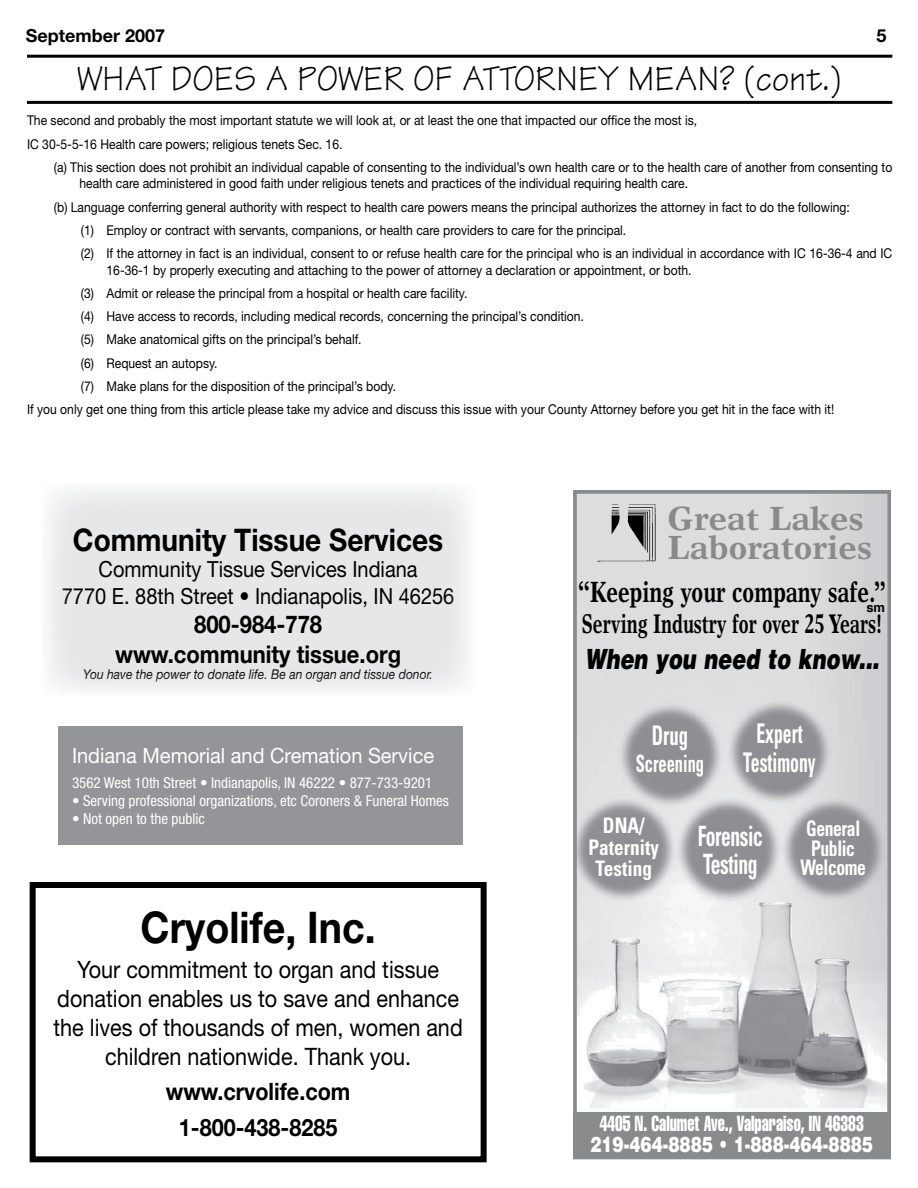
<style>
.page{position:relative;width:918px;height:1188px;background:#fff}
.page>*{position:absolute;margin:0;border:0;box-sizing:border-box;transform-origin:0 0}
.t1{font:700 43.65px "Helvetica Neue";color:#000;scale:.9 1}
.t2{font:36px "Tekton";color:#000}
.t3{font:700 33.45px/29.7px "Times Europa";color:#888a8c}
.t4{font:700 31.2px "Helvetica Neue";color:#000;scale:.9 1}
.t5{font:700 29.25px "Times Europa";color:#000;scale:.72 1}
.t6{font:700 condensed 28.05px/28px "Univers";letter-spacing:-.02em;color:#fff;scale:.7 1}
.t7{font:900 27.9px "Helvetica";color:#000;scale:.75 1}
.t8{font:700 condensed 27.15px/29.1px "Univers";color:#fff;text-align:center;scale:.65 1}
.t9{font:700 condensed 27.15px "Univers";color:#fff;scale:.69 1}
.t10{font:700 26.85px "Times Europa";color:#000;scale:.67 1}
.t11{font:700 24.45px/29.4px "Helvetica Neue";color:#000;text-align:center;scale:.9 1}
.t12{font:24px/28.8px "Helvetica Neue";color:#000;text-align:center;scale:.9 1}
.t13{font:700 24px/35.5px "Helvetica Neue";color:#000;text-align:center;scale:.9 1}
.t14{font:700 condensed 23.85px "Univers";color:#fff;scale:.69 1}
.t15{font:22.2px/26.7px "Helvetica Neue";color:#000;text-align:center;scale:.9 1}
.t16{font:extra-condensed 21.45px "Helvetica";color:#fff;scale:.78 1}
.t17{font:900 21.45px "Helvetica";color:#fff;scale:.78 1}
.t18{font:700 condensed 21.45px/20px "Univers";letter-spacing:-.025em;color:#fff;text-align:center;scale:.82 1}
.t19{font:700 condensed 21.45px/21.5px "Univers";color:#fff;text-align:center;scale:.9 1}
.t20{font:21px "Helvetica Neue";color:#fff;scale:.95 1}
.t21{font:700 18px "Helvetica Neue";color:#000}
.t22{font:condensed 15px "Helvetica Neue";color:#fff}
.t23{font:13.5px/23.2px "Helvetica Neue";color:#000;scale:.9 1}
.t24{font:italic 13.5px "Helvetica Neue";color:#000;scale:.9 1}
.t25{font:700 13.05px "Helvetica";color:#000}
</style>
<div class="page">
<hr style="left:27px;top:55px;width:865px;height:3px;background:#000">
<hr style="left:27px;top:101px;width:865px;height:3px;background:#000">
<div style="left:30px;top:882px;width:457px;height:280px;border:6px solid #000"></div>
<div style="left:41px;top:482px;width:434px;height:214px;background:#e6e7e8"></div>
<img style="left:578px;top:495px;width:308px;height:612px">
<div style="left:573px;top:490px;width:318px;height:669px;border:4px solid #888a8c"></div>
<img style="left:597px;top:504px;width:60px;height:59px">
<div style="left:573px;top:1112px;width:318px;height:47px;background:#888a8c"></div>
<div style="left:58px;top:726px;width:406px;height:118px;background:#939598"></div>
<h3 class="t21" style="left:26px;top:25px;width:141px">September 2007</h3>
<h3 class="t21" style="left:877px;top:25px;width:12px">5</h3>
<h2 class="t2" style="left:77px;top:56px;width:766px">WHAT DOES A POWER OF ATTORNEY MEAN? (cont.)</h2>
<p class="t23" style="left:27px;top:109px;width:746px">The second and probably the most important statute we will look at, or at least the one that impacted our office the most is,<br>IC 30-5-5-16 Health care powers; religious tenets Sec. 16.</p>
<p class="t23" style="left:80px;top:159px;width:905px;line-height:16.5px;text-indent:-26px">(a) This section does not prohibit an individual capable of consenting to the individual’s own health care or to the health care of another from consenting to health care administered in good faith under religious tenets and practices of the individual requiring health care.</p>
<p class="t23" style="left:81px;top:195px;width:903px;text-indent:-27px">(b) Language conferring general authority with respect to health care powers means the principal authorizes the attorney in fact to do the following:<br>(1) Employ or contract with servants, companions, or health care providers to care for the principal.<br>(2) If the attorney in fact is an individual, consent to or refuse health care for the principal who is an individual in accordance with IC 16-36-4 and IC</p>
<p class="t23" style="left:106px;top:258px;width:652px">16-36-1 by properly executing and attaching to the power of attorney a declaration or appointment, or both.</p>
<p class="t23" style="left:81px;top:281px;width:431px">(3) Admit or release the principal from a hospital or health care facility.</p>
<p class="t23" style="left:81px;top:305px;width:560px">(4) Have access to records, including medical records, concerning the principal’s condition.</p>
<p class="t23" style="left:81px;top:328px;width:313px">(5) Make anatomical gifts on the principal’s behalf.</p>
<p class="t23" style="left:81px;top:351px;width:153px">(6) Request an autopsy.</p>
<p class="t23" style="left:81px;top:374px;width:352px">(7) Make plans for the disposition of the principal’s body.</p>
<p class="t23" style="left:27px;top:398px;width:898px">If you only get one thing from this article please take my advice and discuss this issue with your County Attorney before you get hit in the face with it!</p>
<h3 class="t4" style="left:73px;top:520px;width:413px">Community Tissue Services</h3>
<h3 class="t15" style="left:62px;top:556px;width:438px">Community Tissue Services Indiana<br>7770 E. 88th Street • Indianapolis, IN 46256</h3>
<h3 class="t11" style="left:115px;top:610px;width:319px">800-984-778 www.community tissue.org</h3>
<p class="t24" style="left:83px;top:666px;width:390px">You have the power to donate life. Be an organ and tissue donor.</p>
<h3 class="t20" style="left:72px;top:743px;width:383px">Indiana Memorial and Cremation Service</h3>
<p class="t22" style="left:72px;top:774px;width:362px">3562 West 10th Street • Indianapolis, IN 46222 • 877-733-9201</p>
<p class="t22" style="left:72px;top:792px;width:379px">• Serving professional organizations, etc Coroners &amp; Funeral Homes</p>
<p class="t22" style="left:72px;top:810px;width:134px">• Not open to the public</p>
<h1 class="t1" style="left:141px;top:900px;width:263px">Cryolife, Inc.</h1>
<h3 class="t12" style="left:53px;top:955px;width:456px">Your commitment to organ and tissue donation enables us to save and enhance the lives of thousands of men, women and children nationwide. Thank you.</h3>
<h3 class="t13" style="left:166px;top:1073px;width:207px">www.crvolife.com<br>1-800-438-8285</h3>
<h3 class="t3" style="left:668px;top:503px;width:205px">Great Lakes<br>Laboratories</h3>
<h3 class="t5" style="left:578px;top:574px;width:429px">“Keeping your company safe.”</h3>
<p class="t25" style="left:866px;top:598px;width:20px">sm</p>
<h3 class="t10" style="left:582px;top:608px;width:450px">Serving Industry for over 25 Years!</h3>
<h3 class="t7" style="left:585px;top:641px;width:400px">When you need to know...</h3>
<h3 class="t9" style="left:652px;top:719px;width:54px">Drug</h3>
<h3 class="t14" style="left:636px;top:749px;width:101px">Screening</h3>
<h3 class="t8" style="left:743px;top:719px;width:113px">Expert<br>Testimony</h3>
<h3 class="t19" style="left:589px;top:815px;width:80px">DNA/<br>Paternity<br>Testing</h3>
<h3 class="t6" style="left:698px;top:822px;width:95px">Forensic<br>Testing</h3>
<h3 class="t18" style="left:800px;top:818px;width:81px">General<br>Public<br>Welcome</h3>
<h3 class="t16" style="left:600px;top:1110px;width:340px">4405 N. Calumet Ave., Valparaiso, IN 46383</h3>
<h3 class="t17" style="left:590px;top:1131px;width:364px">219-464-8885 • 1-888-464-8885</h3>
</div>
